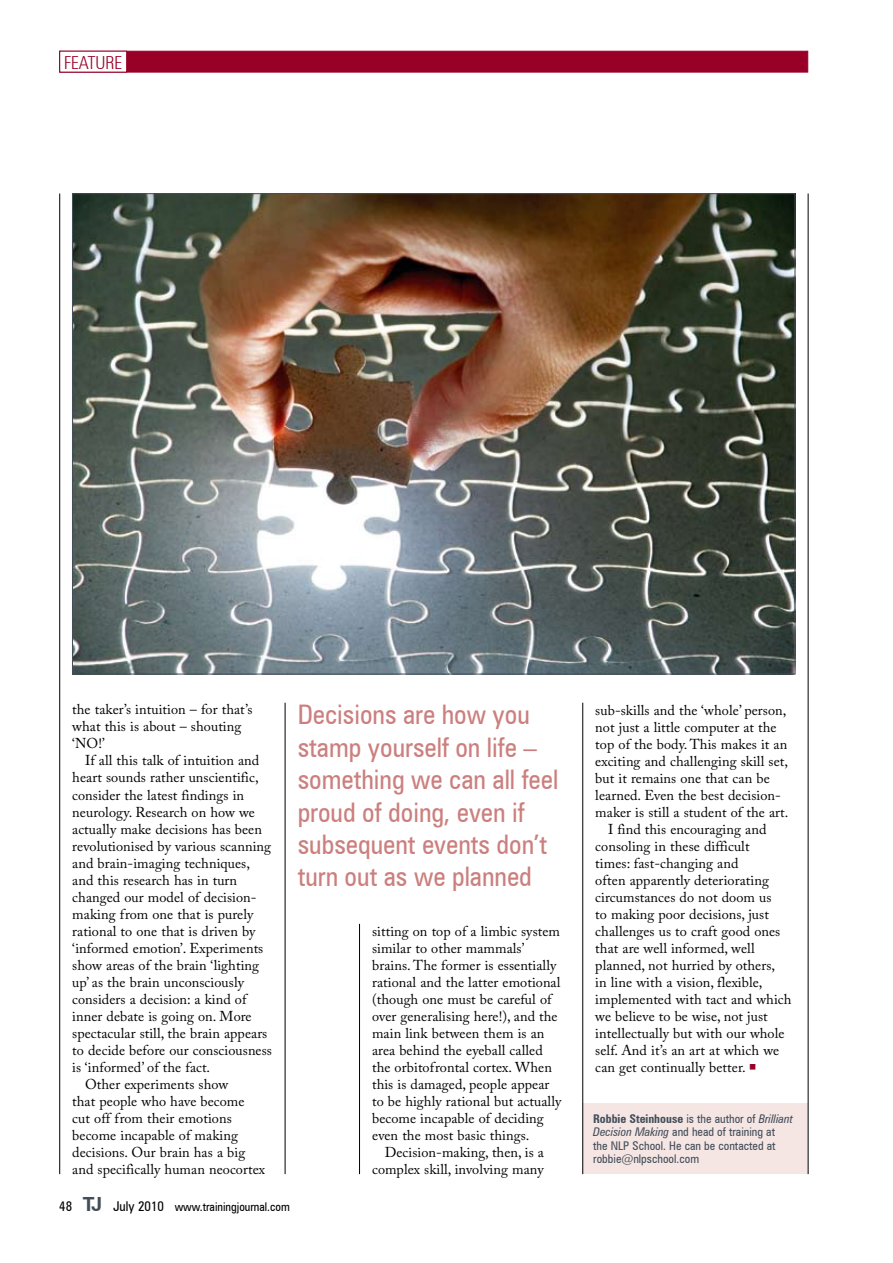
<style>
.page{position:relative;width:893px;height:1263px;background:#fff}
.page>*{position:absolute;margin:0;border:0;box-sizing:border-box;transform-origin:0 0}
.t1{font:condensed 27px/32.4px "Zurich BT";color:#cb7f7e}
.t2{font:300 condensed 18px "Zurich BT";color:#990027}
.t3{font:14.25px/17px "Adobe Caslon Pro";letter-spacing:.005em;color:#000}
.t4{font:condensed 12px/13.5px "Zurich BT";color:#444e5a}
.t5{font:condensed 12px "Zurich BT";color:#000}
.s1{font-size:13.5px}
.s2{font-weight:700;font-stretch:normal;font-size:19.5px;color:#444e5a}
.s3{color:#990027}
.s4{font-weight:700}
.s5{font-style:italic}
</style>
<div class="page">
<hr style="left:59px;top:193px;width:1px;height:981px;background:#000">
<div style="left:60px;top:51px;width:748px;height:21px;background:#990027;border:1px solid #990027"></div>
<div style="left:60px;top:51px;width:67px;height:21px;background:#fff"></div>
<div style="left:583px;top:1103px;width:225px;height:71px;background:#f5e6e4"></div>
<img style="left:74px;top:195px;width:719px;height:477px">
<hr style="left:808px;top:193px;width:1px;height:981px;background:#000">
<hr style="left:582px;top:703px;width:1px;height:471px;background:#000">
<hr style="left:285px;top:703px;width:1px;height:471px;background:#000">
<hr style="left:359px;top:924px;width:1px;height:250px;background:#000">
<p class="t2" style="left:64px;top:51px;width:60px">FEATURE</p>
<p class="t3" style="left:72px;top:701px;width:182px">the taker’s intuition – for that’s what this is about – shouting ‘NO!’</p>
<p class="t3" style="left:85px;top:752px;width:176px">If all this talk of intuition and</p>
<p class="t3" style="left:72px;top:769px;width:188px">heart sounds rather unscientific,</p>
<p class="t3" style="left:72px;top:786px;width:173px">consider the latest findings in</p>
<p class="t3" style="left:72px;top:803px;width:184px">neurology. Research on how we</p>
<p class="t3" style="left:72px;top:820px;width:191px">actually make decisions has been</p>
<p class="t3" style="left:72px;top:837px;width:200px">revolutionised by various scanning</p>
<p class="t3" style="left:72px;top:854px;width:179px">and brain-imaging techniques,</p>
<p class="t3" style="left:72px;top:871px;width:166px">and this research has in turn</p>
<p class="t3" style="left:72px;top:888px;width:186px">changed our model of decision-</p>
<p class="t3" style="left:72px;top:905px;width:183px">making from one that is purely</p>
<p class="t3" style="left:72px;top:922px;width:185px">rational to one that is driven by</p>
<p class="t3" style="left:72px;top:939px;width:193px">‘informed emotion’. Experiments</p>
<p class="t3" style="left:72px;top:956px;width:188px">show areas of the brain ‘lighting</p>
<p class="t3" style="left:72px;top:973px;width:173px">up’ as the brain unconsciously</p>
<p class="t3" style="left:72px;top:990px;width:176px">considers a decision: a kind of</p>
<p class="t3" style="left:72px;top:1007px;width:181px">inner debate is going on. More</p>
<p class="t3" style="left:72px;top:1024px;width:197px">spectacular still, the brain appears</p>
<p class="t3" style="left:72px;top:1041px;width:201px">to decide before our consciousness</p>
<p class="t3" style="left:72px;top:1058px;width:139px">is ‘informed’ of the fact.</p>
<p class="t3" style="left:85px;top:1075px;width:145px">Other experiments show</p>
<p class="t3" style="left:72px;top:1092px;width:174px">that people who have become</p>
<p class="t3" style="left:72px;top:1109px;width:161px">cut off from their emotions</p>
<p class="t3" style="left:72px;top:1126px;width:167px">become incapable of making</p>
<p class="t3" style="left:72px;top:1143px;width:174px">decisions. Our brain has a big</p>
<p class="t3" style="left:72px;top:1160px;width:194px">and specifically human neocortex</p>
<p class="t5" style="left:59px;top:1199px;width:232px"><span class="s1">48</span> <span class="s2">TJ</span> <span class="s1">July 2010</span> www.trainingjournal.com</p>
<h1 class="t1" style="left:298px;top:698px;width:262px">Decisions are how you stamp yourself on life – something we can all feel proud of doing, even if subsequent events don’t turn out as we planned</h1>
<p class="t3" style="left:372px;top:922px;width:191px">sitting on top of a limbic system similar to other mammals’ brains. The former is essentially rational and the latter emotional (though one must be careful of over generalising here!), and the main link between them is an area behind the eyeball called the orbitofrontal cortex. When this is damaged, people appear to be highly rational but actually become incapable of deciding even the most basic things.</p>
<p class="t3" style="left:372px;top:1143px;width:173px;text-align:right">Decision-making, then, is a complex skill, involving many</p>
<p class="t3" style="left:595px;top:701px;width:193px">sub-skills and the ‘whole’ person,</p>
<p class="t3" style="left:595px;top:718px;width:183px">not just a little computer at the</p>
<p class="t3" style="left:595px;top:735px;width:193px">top of the body. This makes it an</p>
<p class="t3" style="left:595px;top:752px;width:194px">exciting and challenging skill set,</p>
<p class="t3" style="left:595px;top:769px;width:176px">but it remains one that can be</p>
<p class="t3" style="left:595px;top:786px;width:187px">learned. Even the best decision-</p>
<p class="t3" style="left:595px;top:803px;width:195px">maker is still a student of the art.</p>
<p class="t3" style="left:608px;top:820px;width:160px">I find this encouraging and</p>
<p class="t3" style="left:595px;top:837px;width:156px">consoling in these difficult</p>
<p class="t3" style="left:595px;top:854px;width:145px">times: fast-changing and</p>
<p class="t3" style="left:595px;top:871px;width:175px">often apparently deteriorating</p>
<p class="t3" style="left:595px;top:888px;width:178px">circumstances do not doom us</p>
<p class="t3" style="left:595px;top:905px;width:175px">to making poor decisions, just</p>
<p class="t3" style="left:595px;top:922px;width:187px">challenges us to craft good ones</p>
<p class="t3" style="left:595px;top:939px;width:161px">that are well informed, well</p>
<p class="t3" style="left:595px;top:956px;width:181px">planned, not hurried by others,</p>
<p class="t3" style="left:595px;top:973px;width:169px">in line with a vision, flexible,</p>
<p class="t3" style="left:595px;top:990px;width:198px">implemented with tact and which</p>
<p class="t3" style="left:595px;top:1007px;width:174px">we believe to be wise, not just</p>
<p class="t3" style="left:595px;top:1025px;width:191px">intellectually but with our whole</p>
<p class="t3" style="left:595px;top:1042px;width:185px">self. And it’s an art at which we</p>
<p class="t3" style="left:595px;top:1059px;width:163px">can get continually better. <span class="s3">○</span></p>
<p class="t4" style="left:593px;top:1111px;width:201px"><span class="s4">Robbie Steinhouse</span> is the author of <span class="s5">Brilliant Decision Making</span> and head of training at<br>the NLP School. He can be contacted at robbie@nlpschool.com</p>
</div>
